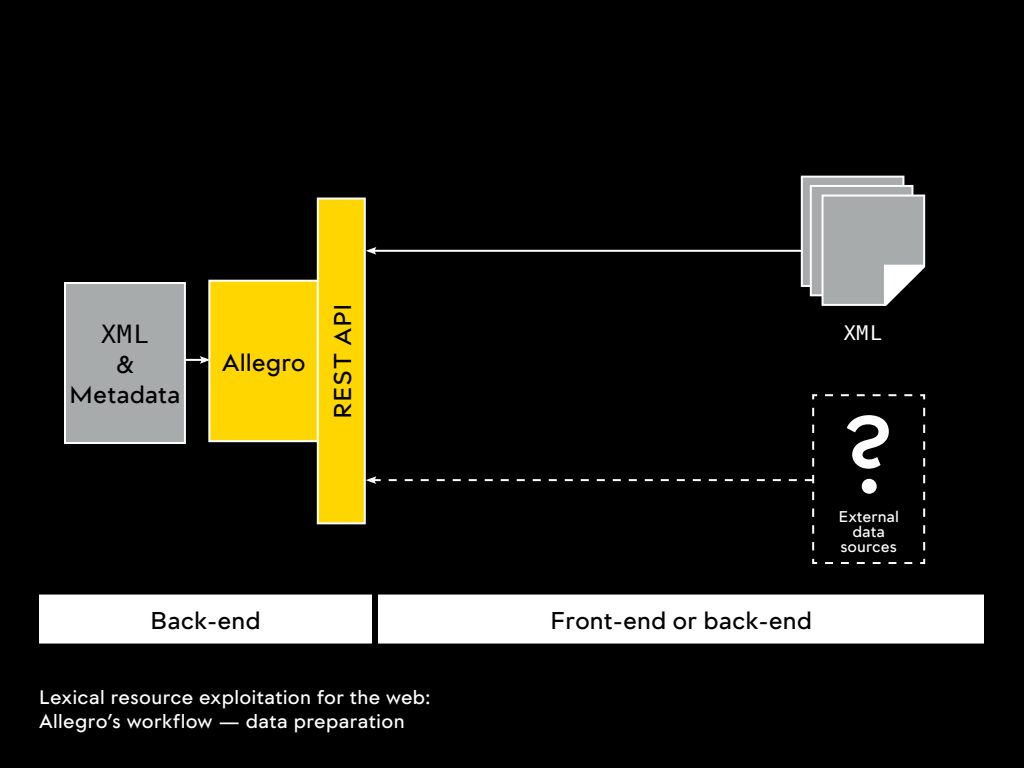
<style>
.page{position:relative;width:1024px;height:768px;background:#000}
.page>*{position:absolute;margin:0;border:0;box-sizing:border-box;transform-origin:0 0}
.t1{font:110px "Kelvin Sansclair";color:#fff}
.t2{font:25px/30px "Kelvin Sansclair";color:#000;text-align:center}
.t3{font:25px "Menlo";color:#000}
.t4{font:20px/24px "Kelvin 2016 07 Sansclair";letter-spacing:.01em;color:#fff}
.t5{font:20px "Menlo";color:#fff}
.t6{font:16px/15px "Kelvin Sansclair";color:#fff;text-align:center}
</style>
<div class="page">
<hr style="left:373px;top:250px;width:429px;height:2px;background:#fff">
<svg style="left:366px;top:247px;width:11px;height:8px"></svg>
<svg style="left:800px;top:175px;width:126px;height:131px;background:#a4a6a7"></svg>
<svg style="left:366px;top:394px;width:560px;height:170px"></svg>
<div style="left:65px;top:283px;width:120px;height:160px;background:#a8abac"></div>
<div style="left:64px;top:282px;width:122px;height:162px;border:2px solid #fff"></div>
<svg style="left:186px;top:356px;width:22px;height:8px"></svg>
<div style="left:209px;top:281px;width:109px;height:160px;background:#ffd600"></div>
<div style="left:208px;top:280px;width:111px;height:162px;border:2px solid #fff"></div>
<div style="left:318px;top:199px;width:47px;height:324px;background:#ffd600"></div>
<div style="left:317px;top:198px;width:49px;height:326px;border:2px solid #fff"></div>
<div style="left:40px;top:596px;width:331px;height:47px;background:#fff"></div>
<div style="left:39px;top:595px;width:333px;height:49px;border:2px solid #fff"></div>
<div style="left:379px;top:596px;width:604px;height:47px;background:#fff"></div>
<div style="left:378px;top:595px;width:606px;height:49px;border:2px solid #fff"></div>
<p class="t3" style="left:101px;top:317px;width:49px">XML</p>
<p class="t2" style="left:69px;top:350px;width:113px">&amp;<br>Metadata</p>
<p class="t2" style="left:221px;top:348px;width:86px">Allegro</p>
<p class="t2" style="left:328px;top:419px;width:117px;rotate:-90deg">REST API</p>
<p class="t2" style="left:150px;top:606px;width:112px">Back-end</p>
<p class="t2" style="left:550px;top:606px;width:263px">Front-end or back-end</p>
<p class="t4" style="left:39px;top:685px;width:393px">Lexical resource exploitation for the web:<br>Allegro’s workflow — data preparation</p>
<p class="t5" style="left:844px;top:319px;width:40px">XML</p>
<h1 class="t1" style="left:840px;top:399px;width:59px">?</h1>
<p class="t6" style="left:838px;top:510px;width:62px">External data sources</p>
</div>
